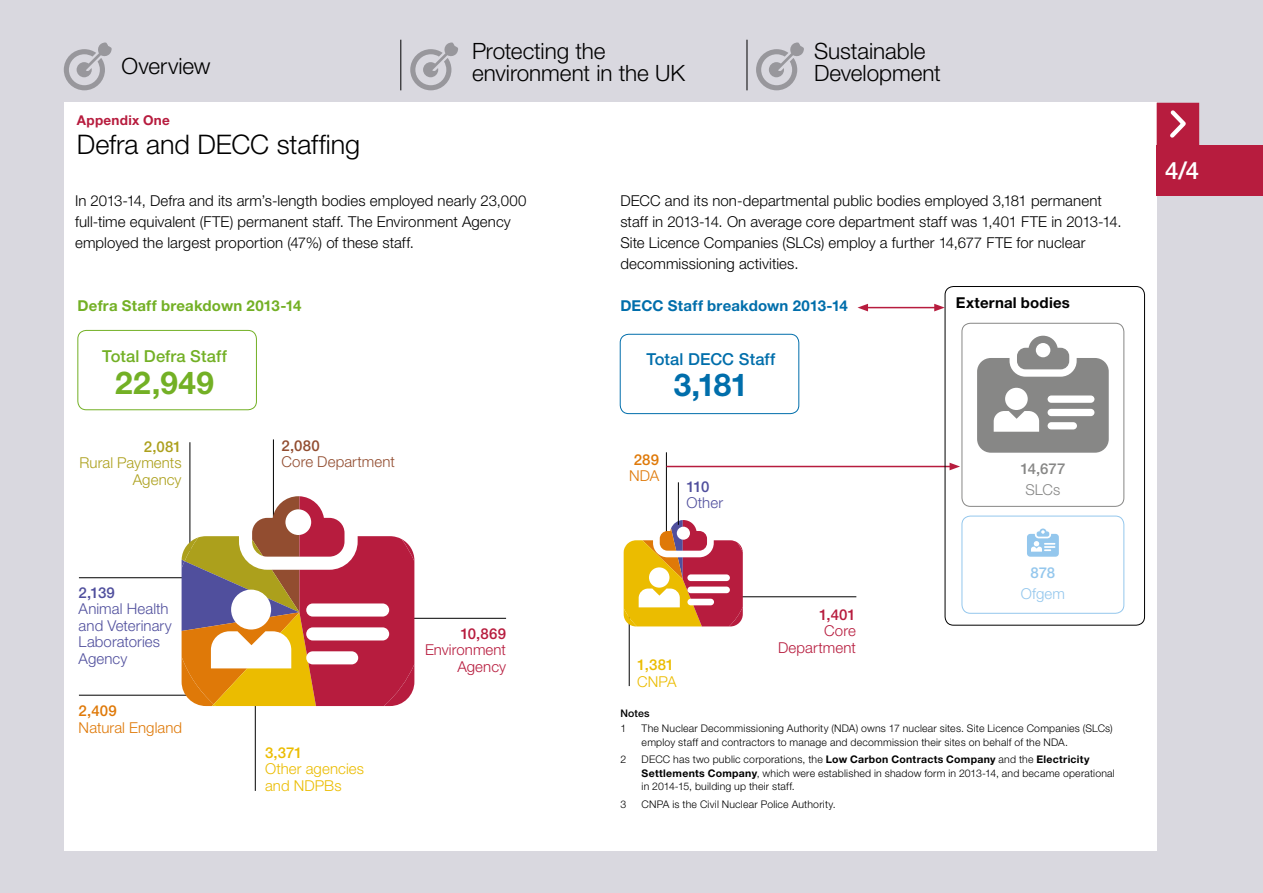
<style>
.page{position:relative;width:1263px;height:893px;background:#d9d8df}
.page>*{position:absolute;margin:0;border:0;box-sizing:border-box;transform-origin:0 0}
.t1{font:700 31.5px "Helvetica Neue LT Std";color:#73b025}
.t2{font:700 31.5px "Helvetica Neue LT Std";color:#006eab}
.t3{font:300 27px "Helvetica Neue LT Std";letter-spacing:-.005em;color:#000}
.t4{font:500 24px "Helvetica Neue LT Std";color:#fff}
.t5{font:300 22.5px/22.5px "Helvetica Neue LT Std";letter-spacing:-.005em;color:#000}
.t6{font:500 16.5px "Helvetica Neue LT Std";letter-spacing:.01em;color:#73b025}
.t7{font:500 16.5px "Helvetica Neue LT Std";letter-spacing:.005em;color:#006eab}
.t8{font:300 15px/21px "Helvetica Neue LT Std";letter-spacing:.005em;color:#000}
.t9{font:300 15px/16.5px "Helvetica Neue LT Std";letter-spacing:.005em;color:#504f9d}
.t10{font:300 15px/16.5px "Helvetica Neue LT Std";letter-spacing:.005em;color:#b71c3e;text-align:right}
.t11{font:700 15px "Helvetica Neue LT Std";letter-spacing:.015em;color:#73b025}
.t12{font:300 15px/16.5px "Helvetica Neue LT Std";letter-spacing:.005em;color:#ebbc00}
.t13{font:700 15px "Helvetica Neue LT Std";letter-spacing:.01em;color:#006eab}
.t14{font:300 15px/16.5px "Helvetica Neue LT Std";letter-spacing:.005em;color:#aca01c;text-align:right}
.t15{font:300 15px "Helvetica Neue LT Std";letter-spacing:.005em;color:#df7908}
.t16{font:300 15px "Helvetica Neue LT Std";letter-spacing:.01em;color:#924d30}
.t17{font:700 15px "Helvetica Neue LT Std";letter-spacing:.015em;color:#000}
.t18{font:500 15px "Helvetica Neue LT Std";letter-spacing:.01em;color:#b71c3e}
.t19{font:500 15px "Helvetica Neue LT Std";letter-spacing:-.005em;color:#ebbc00}
.t20{font:500 15px "Helvetica Neue LT Std";letter-spacing:.01em;color:#df7908}
.t21{font:500 15px "Helvetica Neue LT Std";letter-spacing:-.05em;color:#504f9d}
.t22{font:500 15px "Helvetica Neue LT Std";color:#878786}
.t23{font:500 15px "Helvetica Neue LT Std";color:#924d30}
.t24{font:500 15px "Helvetica Neue LT Std";color:#aca01c}
.t25{font:300 15px "Helvetica Neue LT Std";letter-spacing:.01em;color:#94c7ed}
.t26{font:300 15px "Helvetica Neue LT Std";color:#878786}
.t27{font:500 15px "Helvetica Neue LT Std";color:#94c7ed}
.t28{font:700 13.5px "Helvetica Neue LT Std";letter-spacing:.02em;color:#b71c3e}
.t29{font:300 10.5px/13.5px "Helvetica Neue LT Std";letter-spacing:.02em;color:#000}
.t30{font:500 10.5px "Helvetica Neue LT Std";letter-spacing:.02em;color:#000}
.s1{font-weight:700}
</style>
<div class="page">
<hr style="left:401px;top:40px;width:1px;height:50px;background:#000">
<hr style="left:747px;top:40px;width:1px;height:50px;background:#000">
<svg style="left:64px;top:42px;width:48px;height:48px"></svg>
<svg style="left:410px;top:42px;width:48px;height:48px"></svg>
<svg style="left:756px;top:42px;width:48px;height:48px"></svg>
<div style="left:64px;top:103px;width:1093px;height:748px;background:#fff"></div>
<div style="left:78px;top:330px;width:179px;height:80px;border:1px solid #73b025;border-radius:9px"></div>
<hr style="left:255px;top:682px;width:1px;height:109px;background:#000">
<hr style="left:273px;top:439px;width:1px;height:109px;background:#000">
<hr style="left:190px;top:442px;width:1px;height:109px;background:#000">
<hr style="left:397px;top:618px;width:109px;height:1px;background:#000">
<hr style="left:79px;top:695px;width:122px;height:1px;background:#000">
<hr style="left:79px;top:577px;width:109px;height:1px;background:#000">
<div style="left:1157px;top:145px;width:106px;height:51px;background:#b71c3e"></div>
<svg style="left:182px;top:496px;width:232px;height:210px"></svg>
<hr style="left:666px;top:452px;width:1px;height:88px;background:#000">
<hr style="left:725px;top:596px;width:131px;height:1px;background:#000">
<hr style="left:629px;top:606px;width:1px;height:80px;background:#000">
<hr style="left:866px;top:307px;width:70px;height:1px;background:#b71c3e">
<svg style="left:857px;top:304px;width:11px;height:7px"></svg>
<svg style="left:934px;top:304px;width:11px;height:7px"></svg>
<hr style="left:666px;top:466px;width:286px;height:1px;background:#b71c3e">
<svg style="left:949px;top:463px;width:11px;height:7px"></svg>
<div style="left:945px;top:286px;width:200px;height:339px;border:1px solid #000;border-radius:9px"></div>
<svg style="left:624px;top:520px;width:119px;height:106px"></svg>
<hr style="left:678px;top:482px;width:1px;height:43px;background:#000">
<svg style="left:977px;top:336px;width:132px;height:117px"></svg>
<div style="left:962px;top:323px;width:162px;height:184px;border:1px solid #878786;border-radius:9px"></div>
<svg style="left:1027px;top:528px;width:32px;height:29px"></svg>
<div style="left:962px;top:516px;width:162px;height:98px;border:1px solid #94c7ed;border-radius:9px"></div>
<div style="left:620px;top:334px;width:179px;height:80px;border:1px solid #006eab;border-radius:9px"></div>
<div style="left:1157px;top:103px;width:42px;height:42px;background:#b71c3e"></div>
<svg style="left:1170px;top:110px;width:16px;height:28px"></svg>
<h3 class="t5" style="left:122px;top:54px;width:91px">Overview</h3>
<h3 class="t5" style="left:472px;top:39px;width:215px">Protecting the environment in the UK</h3>
<h3 class="t5" style="left:814px;top:39px;width:128px">Sustainable<br>Development</h3>
<p class="t28" style="left:77px;top:111px;width:95px">Appendix One</p>
<h2 class="t3" style="left:77px;top:128px;width:285px">Defra and DECC staffing</h2>
<h3 class="t8" style="left:75px;top:189px;width:453px">In 2013-14, Defra and its arm’s-length bodies employed nearly 23,000 full‑time equivalent (FTE) permanent staff. The Environment Agency employed the largest proportion (47%) of these staff.</h3>
<p class="t8" style="left:620px;top:189px;width:503px">DECC and its non-departmental public bodies employed 3,181 permanent staff in 2013-14. On average core department staff was 1,401 FTE in 2013‑14.<br>Site Licence Companies (SLCs) employ a further 14,677 FTE for nuclear decommissioning activities.</p>
<h3 class="t11" style="left:78px;top:297px;width:225px">Defra Staff breakdown 2013-14</h3>
<h3 class="t6" style="left:102px;top:346px;width:126px">Total Defra Staff</h3>
<h1 class="t1" style="left:115px;top:363px;width:100px">22,949</h1>
<h3 class="t24" style="left:144px;top:437px;width:39px">2,081</h3>
<h3 class="t14" style="left:79px;top:454px;width:104px">Rural Payments<br>Agency</h3>
<h3 class="t23" style="left:282px;top:436px;width:40px">2,080</h3>
<h3 class="t16" style="left:282px;top:453px;width:115px">Core Department</h3>
<h3 class="t21" style="left:79px;top:583px;width:38px">2,139</h3>
<h3 class="t9" style="left:79px;top:600px;width:95px">Animal Health and Veterinary<br>Laboratories<br>Agency</h3>
<h3 class="t20" style="left:79px;top:702px;width:40px">2,409</h3>
<h3 class="t15" style="left:79px;top:718px;width:105px">Natural England</h3>
<h3 class="t19" style="left:265px;top:744px;width:39px">3,371</h3>
<h3 class="t12" style="left:265px;top:760px;width:101px">Other agencies and NDPBs</h3>
<h3 class="t18" style="left:460px;top:624px;width:47px">10,869</h3>
<h3 class="t10" style="left:425px;top:641px;width:83px">Environment<br>Agency</h3>
<h3 class="t13" style="left:620px;top:296px;width:229px">DECC Staff breakdown 2013-14</h3>
<h3 class="t17" style="left:956px;top:294px;width:115px">External bodies</h3>
<h3 class="t7" style="left:646px;top:349px;width:130px">Total DECC Staff</h3>
<h1 class="t2" style="left:674px;top:366px;width:76px">3,181</h1>
<h3 class="t20" style="left:634px;top:450px;width:27px">289</h3>
<h3 class="t15" style="left:629px;top:467px;width:32px">NDA</h3>
<h3 class="t21" style="left:686px;top:477px;width:25px">110</h3>
<h3 class="t9" style="left:686px;top:494px;width:38px">Other</h3>
<h3 class="t19" style="left:637px;top:656px;width:38px">1,381</h3>
<h3 class="t12" style="left:637px;top:673px;width:41px">CNPA</h3>
<h3 class="t18" style="left:819px;top:606px;width:38px">1,401</h3>
<h3 class="t10" style="left:778px;top:622px;width:79px">Core<br>Department</h3>
<h3 class="t22" style="left:1020px;top:459px;width:46px">14,677</h3>
<h3 class="t26" style="left:1025px;top:480px;width:36px">SLCs</h3>
<h3 class="t27" style="left:1030px;top:563px;width:26px">878</h3>
<h3 class="t25" style="left:1021px;top:584px;width:46px">Ofgem</h3>
<p class="t30" style="left:620px;top:706px;width:31px">Notes</p>
<p class="t29" style="left:620px;top:721px;width:7px">1</p>
<p class="t29" style="left:642px;top:721px;width:473px">The Nuclear Decommissioning Authority (NDA) owns 17 nuclear sites. Site Licence Companies (SLCs) employ staff and contractors to manage and decommission their sites on behalf of the NDA.</p>
<p class="t29" style="left:620px;top:753px;width:7px">2</p>
<p class="t29" style="left:642px;top:753px;width:475px">DECC has two public corporations, the <span class="s1">Low Carbon Contracts Company</span> and the <span class="s1">Electricity<br>Settlements Company</span>, which were established in shadow form in 2013‑14, and became operational in 2014‑15, building up their staff.</p>
<p class="t29" style="left:620px;top:797px;width:7px">3</p>
<p class="t29" style="left:642px;top:797px;width:196px">CNPA is the Civil Nuclear Police Authority.</p>
<h3 class="t4" style="left:1165px;top:156px;width:35px">4/4</h3>
</div>
